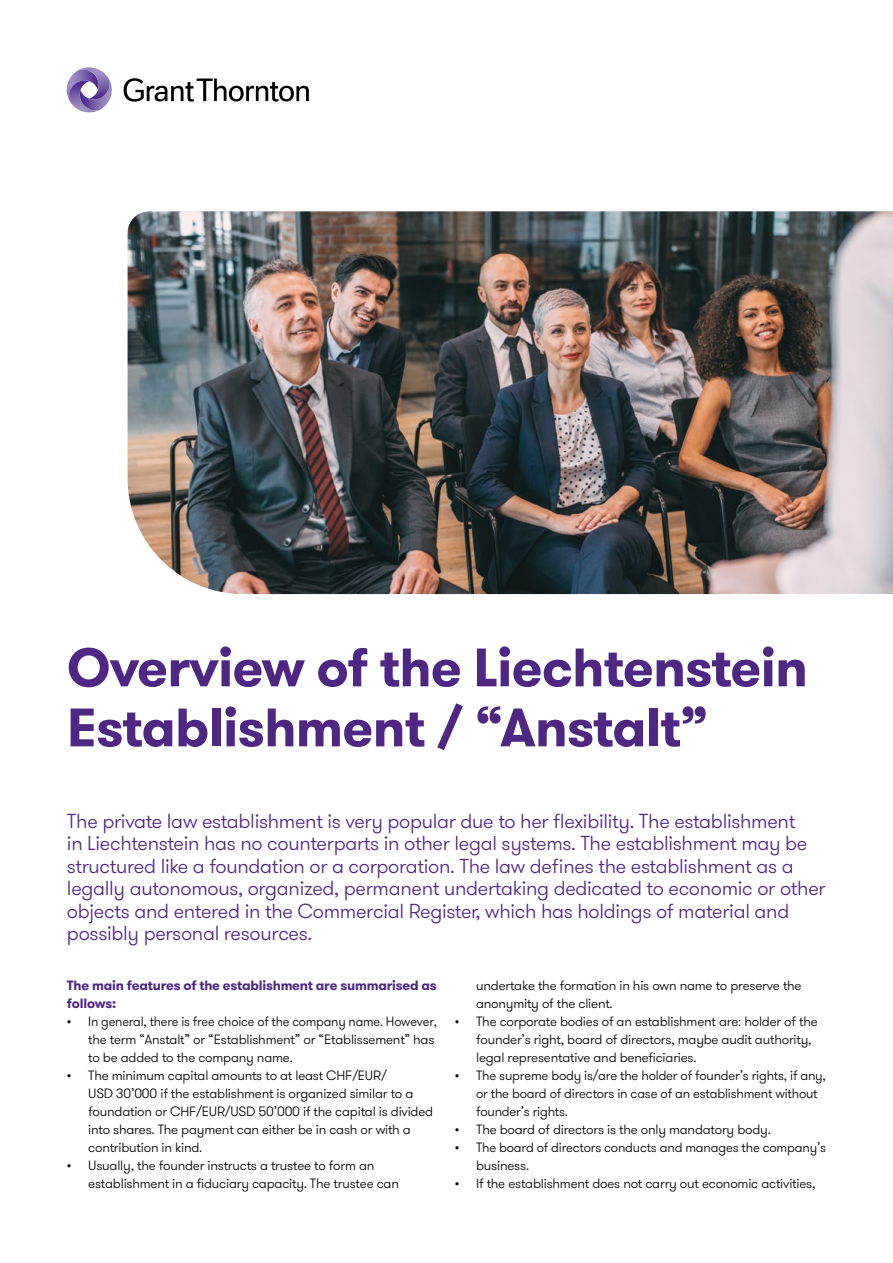
<style>
.page{position:relative;width:893px;height:1263px;background:#fff}
.page>*{position:absolute;margin:0;border:0;box-sizing:border-box;transform-origin:0 0}
.t1{font:700 54px/60px "GT Walsheim Pro";letter-spacing:-.015em;color:#4f2683}
.t2{font:300 20.25px/22.5px "GT Walsheim Pro";letter-spacing:-.015em;color:#4f2683}
.t3{font:300 13.5px/18px "GT Walsheim Pro";letter-spacing:-.015em;color:#000}
.t4{font:700 13.5px/18px "GT Walsheim Pro";letter-spacing:-.015em;color:#4f2683}
</style>
<div class="page">
<img style="left:128px;top:211px;width:765px;height:383px">
<svg style="left:124px;top:78px;width:185px;height:24px"></svg>
<svg style="left:66px;top:67px;width:46px;height:46px"></svg>
<h1 class="t1" style="left:67px;top:638px;width:742px">Overview of the Liechtenstein<br>Establishment / “Anstalt”</h1>
<p class="t2" style="left:67px;top:810px;width:760px">The private law establishment is very popular due to her flexibility. The establishment<br>in Liechtenstein has no counterparts in other legal systems. The establishment may be structured like a foundation or a corporation. The law defines the establishment as a legally autonomous, organized, permanent undertaking dedicated to economic or other objects and entered in the Commercial Register, which has holdings of material and possibly personal resources.</p>
<p class="t4" style="left:67px;top:976px;width:371px">The main features of the establishment are summarised as follows:</p>
<p class="t3" style="left:88px;top:1013px;width:350px;text-indent:-21px">• In general, there is free choice of the company name. However, the term “Anstalt” or “Establishment” or “Etablissement” has to be added to the company name.</p>
<p class="t3" style="left:88px;top:1067px;width:346px;text-indent:-21px">• The minimum capital amounts to at least CHF/EUR/<br>USD 30’000 if the establishment is organized similar to a foundation or CHF/EUR/USD 50’000 if the capital is divided into shares. The payment can either be in cash or with a contribution in kind.</p>
<p class="t3" style="left:88px;top:1157px;width:312px;text-indent:-21px">• Usually, the founder instructs a trustee to form an establishment in a fiduciary capacity. The trustee can</p>
<p class="t3" style="left:476px;top:977px;width:327px">undertake the formation in his own name to preserve the anonymity of the client.</p>
<p class="t3" style="left:476px;top:1013px;width:343px;text-indent:-21px">• The corporate bodies of an establishment are: holder of the founder’s right, board of directors, maybe audit authority, legal representative and beneficiaries.</p>
<p class="t3" style="left:476px;top:1067px;width:351px;text-indent:-21px">• The supreme body is/are the holder of founder’s rights, if any, or the board of directors in case of an establishment without founder’s rights.</p>
<p class="t3" style="left:455px;top:1121px;width:317px">• The board of directors is the only mandatory body.</p>
<p class="t3" style="left:476px;top:1139px;width:351px;text-indent:-21px">• The board of directors conducts and manages the company’s business.</p>
<p class="t3" style="left:455px;top:1175px;width:362px">• If the establishment does not carry out economic activities,</p>
</div>
